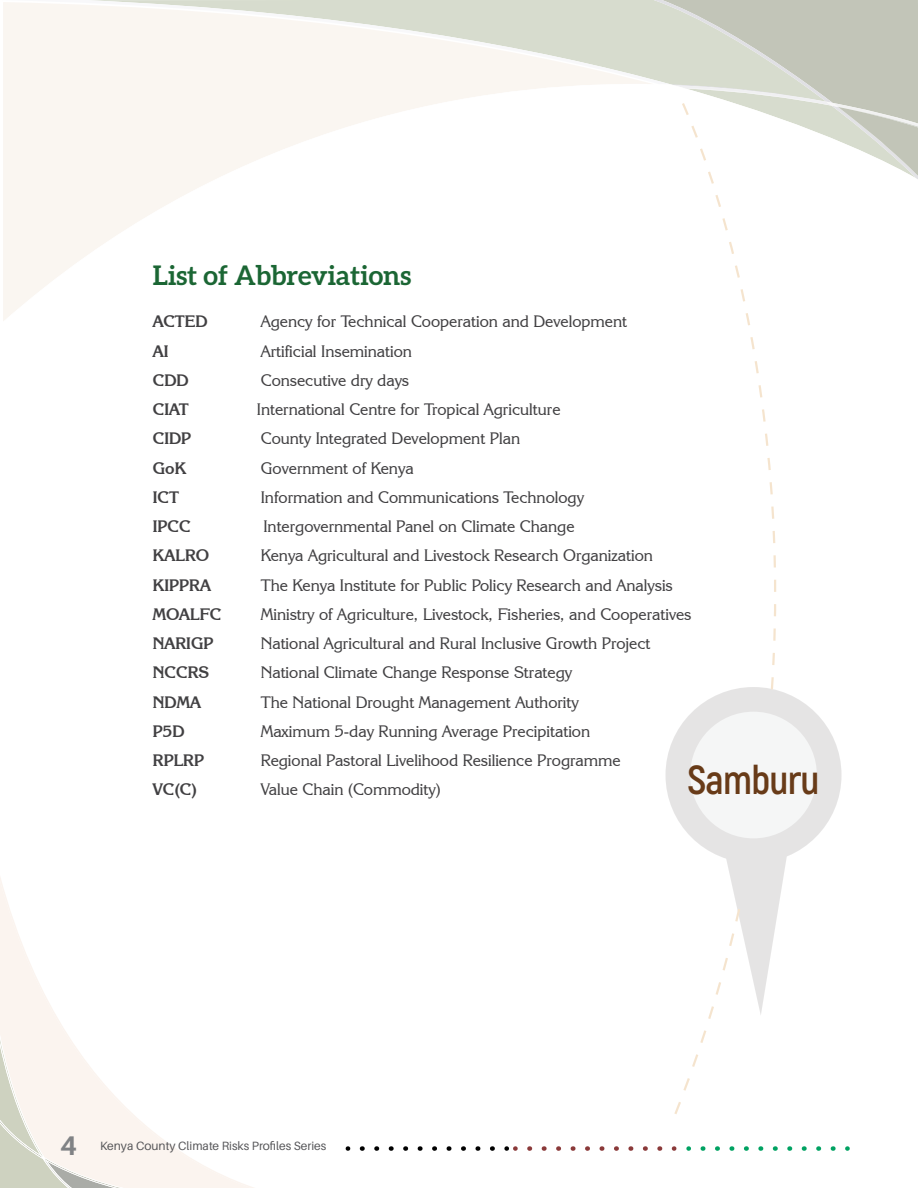
<style>
.page{position:relative;width:918px;height:1188px;background:#fff}
.page>*{position:absolute;margin:0;border:0;box-sizing:border-box;transform-origin:0 0}
.t1{font:700 40.5px "Akrobat";letter-spacing:-.02em;color:#683b18}
.t2{font:700 27px "Aleo";color:#1b6634}
.t3{font:700 27px "Aileron";color:#808285}
.t4{font:16.5px "Korinna IT Cby BT";color:#414042}
.t5{font:700 16.5px "Korinna IT Cby BT";color:#414042}
.t6{font:12px "Aileron";color:#565659}
</style>
<div class="page">
<svg style="left:0;top:877px;width:254px;height:311px"></svg>
<svg style="left:0;top:1035px;width:128px;height:153px"></svg>
<svg style="left:362px;top:1146px;width:133px;height:5px"></svg>
<svg style="left:529px;top:1146px;width:134px;height:5px"></svg>
<svg style="left:703px;top:1146px;width:133px;height:5px"></svg>
<svg style="left:678px;top:699px;width:151px;height:152px;fill:#f5f6f6"></svg>
<div style="left:666px;top:687px;width:176px;height:176px;border:25px solid #b3b0b0;border-radius:50%"></div>
<svg style="left:674px;top:826px;width:125px;height:288px"></svg>
<svg style="left:726px;top:337px;width:56px;height:355px"></svg>
<svg style="left:3px;top:0;width:650px;height:85px;fill:#faf6f1"></svg>
<svg style="left:3px;top:85px;width:571px;height:236px"></svg>
<svg style="left:653px;top:0;width:265px;height:184px"></svg>
<h2 class="t2" style="left:153px;top:260px;width:260px">List of Abbreviations</h2>
<p class="t5" style="left:153px;top:311px;width:56px">ACTED</p>
<p class="t4" style="left:261px;top:311px;width:368px">Agency for Technical Cooperation and Development</p>
<p class="t5" style="left:153px;top:341px;width:17px">AI</p>
<p class="t4" style="left:261px;top:341px;width:153px">Artificial Insemination</p>
<p class="t5" style="left:153px;top:370px;width:38px">CDD</p>
<p class="t4" style="left:261px;top:370px;width:150px">Consecutive dry days</p>
<p class="t5" style="left:153px;top:399px;width:38px">CIAT</p>
<p class="t4" style="left:257px;top:399px;width:305px">International Centre for Tropical Agriculture</p>
<p class="t5" style="left:153px;top:428px;width:40px">CIDP</p>
<p class="t4" style="left:261px;top:429px;width:261px">County Integrated Development Plan</p>
<p class="t5" style="left:153px;top:458px;width:35px">GoK</p>
<p class="t4" style="left:261px;top:458px;width:154px">Government of Kenya</p>
<p class="t5" style="left:153px;top:487px;width:28px">ICT</p>
<p class="t4" style="left:261px;top:487px;width:325px">Information and Communications Technology</p>
<p class="t5" style="left:153px;top:516px;width:39px">IPCC</p>
<p class="t4" style="left:263px;top:516px;width:313px">Intergovernmental Panel on Climate Change</p>
<p class="t5" style="left:153px;top:546px;width:58px">KALRO</p>
<p class="t4" style="left:261px;top:546px;width:394px">Kenya Agricultural and Livestock Research Organization</p>
<p class="t5" style="left:153px;top:575px;width:60px">KIPPRA</p>
<p class="t4" style="left:261px;top:575px;width:414px">The Kenya Institute for Public Policy Research and Analysis</p>
<p class="t5" style="left:153px;top:604px;width:70px">MOALFC</p>
<p class="t4" style="left:261px;top:604px;width:432px">Ministry of Agriculture, Livestock, Fisheries, and Cooperatives</p>
<p class="t5" style="left:153px;top:633px;width:62px">NARIGP</p>
<p class="t4" style="left:261px;top:633px;width:391px">National Agricultural and Rural Inclusive Growth Project</p>
<p class="t5" style="left:153px;top:663px;width:58px">NCCRS</p>
<p class="t4" style="left:261px;top:663px;width:313px">National Climate Change Response Strategy</p>
<p class="t5" style="left:153px;top:692px;width:50px">NDMA</p>
<p class="t4" style="left:261px;top:692px;width:319px">The National Drought Management Authority</p>
<p class="t5" style="left:153px;top:721px;width:33px">P5D</p>
<p class="t4" style="left:261px;top:721px;width:331px">Maximum 5-day Running Average Precipitation</p>
<p class="t5" style="left:153px;top:750px;width:53px">RPLRP</p>
<p class="t4" style="left:261px;top:750px;width:361px">Regional Pastoral Livelihood Resilience Programme</p>
<p class="t5" style="left:153px;top:780px;width:46px">VC(C)</p>
<p class="t4" style="left:261px;top:780px;width:181px">Value Chain (Commodity)</p>
<h1 class="t1" style="left:687px;top:754px;width:134px">Samburu</h1>
<h2 class="t3" style="left:60px;top:1130px;width:18px">4</h2>
<p class="t6" style="left:100px;top:1140px;width:228px">Kenya County Climate Risks Profiles Series</p>
</div>
